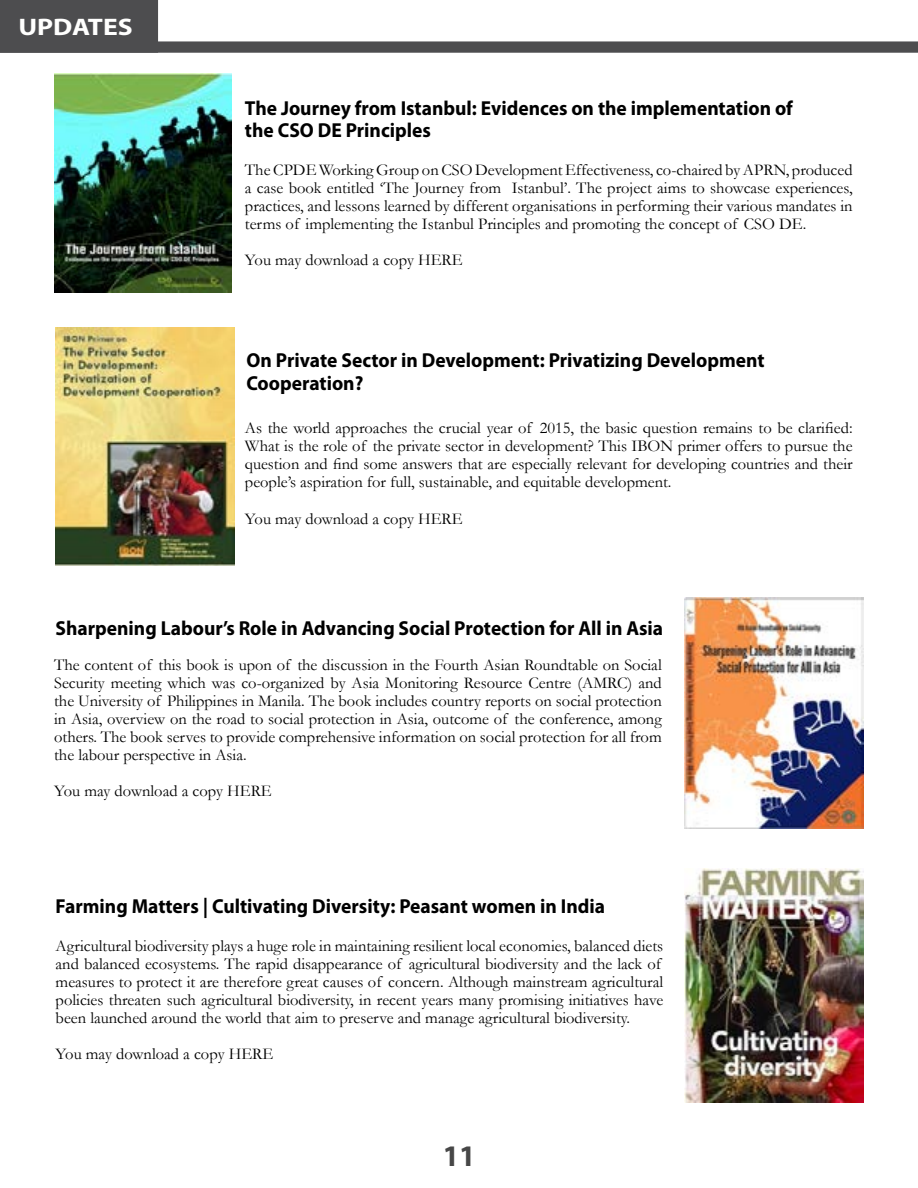
<style>
.page{position:relative;width:918px;height:1188px;background:#fff}
.page>*{position:absolute;margin:0;border:0;box-sizing:border-box;transform-origin:0 0}
.t1{font:700 30px "Myriad Pro";color:#474747}
.t2{font:700 24px "Myriad Pro";color:#fffffe;scale:1.15 1}
.t3{font:700 20.25px/22.5px "Myriad Pro";color:#000;scale:.96 1}
.t4{font:16.5px/18px "Garamond";color:#000;text-align:justify}
</style>
<div class="page">
<svg style="left:0;top:0;width:918px;height:53px"></svg>
<img style="left:55px;top:74px;width:176px;height:218px">
<img style="left:56px;top:327px;width:179px;height:238px">
<img style="left:684px;top:598px;width:180px;height:230px">
<img style="left:684px;top:868px;width:179px;height:234px">
<h2 class="t2" style="left:18px;top:11px;width:101px">UPDATES</h2>
<p class="t3" style="left:245px;top:96px;width:572px">The Journey from Istanbul: Evidences on the implementation of the CSO DE Principles</p>
<p class="t4" style="left:245px;top:160px;width:609px">The CPDE Working Group on CSO Development Effectiveness, co-chaired by APRN, produced a case book entitled ‘The Journey from Istanbul’. The project aims to showcase experiences, practices, and lessons learned by different organisations in performing their various mandates in terms of implementing the Istanbul Principles and promoting the concept of CSO DE.</p>
<p class="t4" style="left:245px;top:250px;width:219px">You may download a copy HERE</p>
<p class="t3" style="left:246px;top:349px;width:541px">On Private Sector in Development: Privatizing Development<br>Cooperation?</p>
<p class="t4" style="left:245px;top:419px;width:609px">As the world approaches the crucial year of 2015, the basic question remains to be clarified:<br>What is the role of the private sector in development? This IBON primer offers to pursue the question and find some answers that are especially relevant for developing countries and their people’s aspiration for full, sustainable, and equitable development.</p>
<p class="t4" style="left:245px;top:509px;width:219px">You may download a copy HERE</p>
<p class="t3" style="left:56px;top:616px;width:634px">Sharpening Labour’s Role in Advancing Social Protection for All in Asia</p>
<p class="t4" style="left:54px;top:655px;width:609px">The content of this book is upon of the discussion in the Fourth Asian Roundtable on Social Security meeting which was co-organized by Asia Monitoring Resource Centre (AMRC) and the University of Philippines in Manila. The book includes country reports on social protection in Asia, overview on the road to social protection in Asia, outcome of the conference, among others. The book serves to provide comprehensive information on social protection for all from the labour perspective in Asia.</p>
<p class="t4" style="left:54px;top:781px;width:219px">You may download a copy HERE</p>
<p class="t3" style="left:56px;top:894px;width:574px">Farming Matters | Cultivating Diversity: Peasant women in India</p>
<p class="t4" style="left:56px;top:936px;width:609px;text-align:left">Agricultural biodiversity plays a huge role in maintaining resilient local economies, balanced diets and balanced ecosystems. The rapid disappearance of agricultural biodiversity and the lack of measures to protect it are therefore great causes of concern. Although mainstream agricultural policies threaten such agricultural biodiversity, in recent years many promising initiatives have been launched around the world that aim to preserve and manage agricultural biodiversity.</p>
<p class="t4" style="left:56px;top:1044px;width:219px">You may download a copy HERE</p>
<h1 class="t1" style="left:443px;top:1136px;width:34px">11</h1>
</div>
